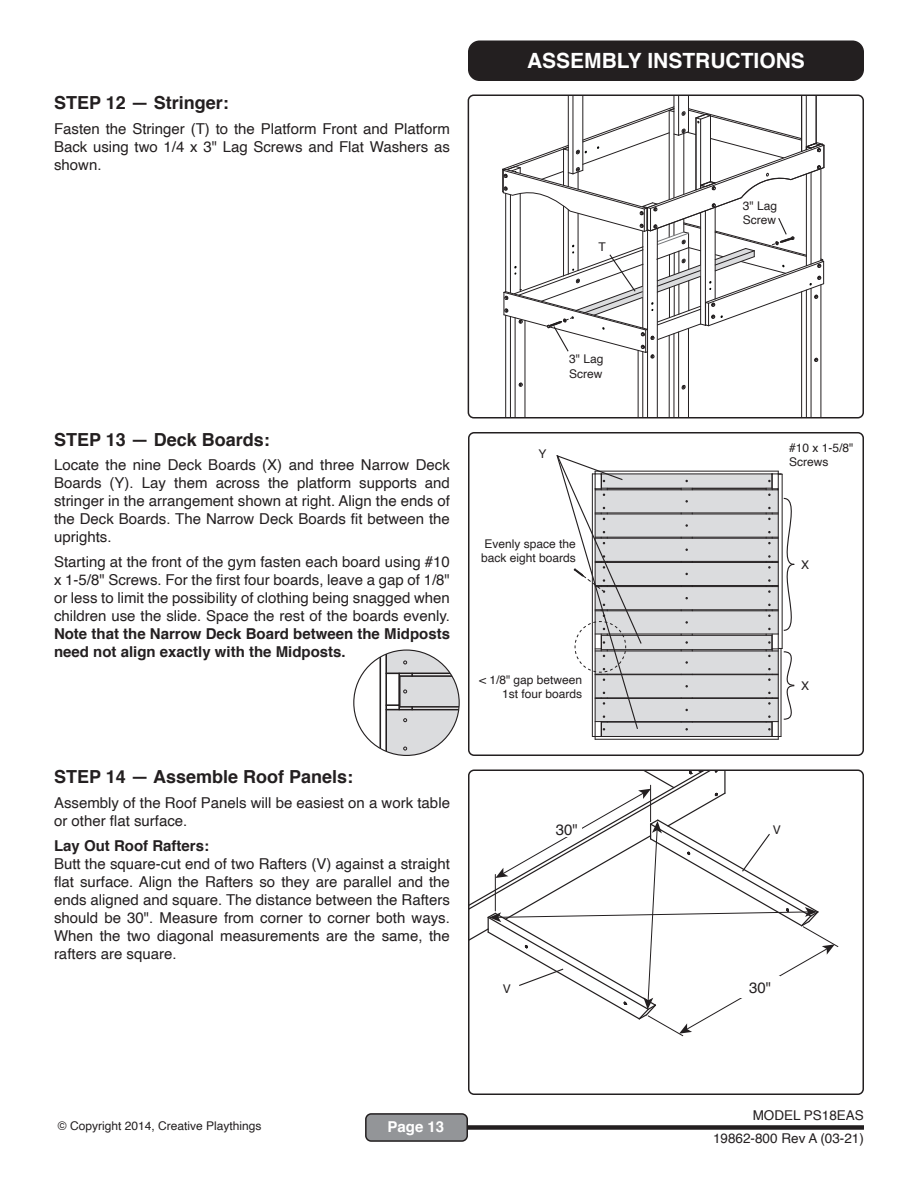
<style>
.page{position:relative;width:918px;height:1188px;background:#fff}
.page>*{position:absolute;margin:0;border:0;box-sizing:border-box;transform-origin:0 0}
.t1{font:700 21px "Helvetica";color:#fff}
.t2{font:700 18px "Helvetica";color:#231f20}
.t3{font:15px/18px "Helvetica";color:#231f20;text-align:justify}
.t4{font:700 15px/18px "Helvetica";color:#231f20}
.t5{font:700 15px "Helvetica";color:#fff}
.t6{font:13.5px/23.7px "Helvetica";color:#231f20;text-align:right}
.t7{font:12px/14.4px "Helvetica";color:#231f20}
</style>
<div class="page">
<div style="left:469px;top:41px;width:394px;height:39px;background:#231f20;border-radius:11px"></div>
<div style="left:468px;top:40px;width:396px;height:41px;border:2px solid #231f20;border-radius:11px"></div>
<div style="left:446px;top:1125px;width:418px;height:5px;background:#231f20"></div>
<div style="left:366px;top:1114px;width:101px;height:27px;background:#939598;border-radius:5px"></div>
<div style="left:365px;top:1113px;width:103px;height:29px;border:2px solid #231f20;border-radius:5px"></div>
<div style="left:468px;top:770px;width:396px;height:325px;border:2px solid #231f20;border-radius:5px"></div>
<svg style="left:469px;top:770px;width:370px;height:267px"></svg>
<hr style="left:669px;top:336px;width:1px;height:82px;background:#231f20">
<hr style="left:678px;top:332px;width:1px;height:86px;background:#231f20">
<hr style="left:688px;top:328px;width:1px;height:90px;background:#231f20">
<hr style="left:674px;top:334px;width:1px;height:84px;background:#231f20">
<hr style="left:806px;top:290px;width:1px;height:128px;background:#231f20">
<hr style="left:801px;top:292px;width:1px;height:126px;background:#231f20">
<hr style="left:821px;top:285px;width:1px;height:133px;background:#231f20">
<hr style="left:811px;top:288px;width:1px;height:130px;background:#231f20">
<hr style="left:510px;top:316px;width:1px;height:102px;background:#231f20">
<hr style="left:505px;top:315px;width:1px;height:103px;background:#231f20">
<hr style="left:515px;top:318px;width:1px;height:100px;background:#231f20">
<hr style="left:525px;top:320px;width:1px;height:98px;background:#231f20">
<hr style="left:638px;top:350px;width:1px;height:68px;background:#231f20">
<hr style="left:647px;top:208px;width:1px;height:210px;background:#231f20">
<hr style="left:642px;top:352px;width:1px;height:66px;background:#231f20">
<svg style="left:682px;top:385px;width:4px;height:4px"></svg>
<svg style="left:519px;top:383px;width:4px;height:4px"></svg>
<hr style="left:657px;top:228px;width:1px;height:190px;background:#231f20">
<div style="left:468px;top:94px;width:396px;height:324px;border:2px solid #231f20;border-radius:5px"></div>
<div style="left:601px;top:474px;width:171px;height:14px;background:#dbdcde"></div>
<div style="left:601px;top:635px;width:171px;height:14px;background:#dbdcde"></div>
<div style="left:601px;top:722px;width:171px;height:14px;background:#dbdcde"></div>
<div style="left:595px;top:490px;width:183px;height:23px;background:#dbdcde"></div>
<div style="left:595px;top:514px;width:183px;height:23px;background:#dbdcde"></div>
<div style="left:595px;top:538px;width:183px;height:23px;background:#dbdcde"></div>
<div style="left:595px;top:562px;width:183px;height:23px;background:#dbdcde"></div>
<div style="left:595px;top:587px;width:183px;height:23px;background:#dbdcde"></div>
<div style="left:595px;top:611px;width:183px;height:23px;background:#dbdcde"></div>
<div style="left:595px;top:651px;width:183px;height:23px;background:#dbdcde"></div>
<div style="left:595px;top:675px;width:183px;height:23px;background:#dbdcde"></div>
<div style="left:595px;top:698px;width:183px;height:24px;background:#dbdcde"></div>
<hr style="left:595px;top:721px;width:183px;height:1px;background:#231f20">
<hr style="left:592px;top:736px;width:189px;height:1px;background:#231f20">
<hr style="left:778px;top:634px;width:1px;height:105px;background:#231f20">
<hr style="left:595px;top:739px;width:183px;height:1px;background:#231f20">
<hr style="left:595px;top:489px;width:1px;height:250px;background:#231f20">
<hr style="left:595px;top:471px;width:183px;height:1px;background:#231f20">
<hr style="left:601px;top:474px;width:171px;height:1px;background:#231f20">
<hr style="left:595px;top:651px;width:183px;height:1px;background:#231f20">
<hr style="left:595px;top:674px;width:183px;height:1px;background:#231f20">
<hr style="left:595px;top:698px;width:183px;height:1px;background:#231f20">
<hr style="left:595px;top:610px;width:183px;height:1px;background:#231f20">
<hr style="left:595px;top:634px;width:183px;height:1px;background:#231f20">
<hr style="left:601px;top:649px;width:171px;height:1px;background:#231f20">
<hr style="left:601px;top:635px;width:171px;height:1px;background:#231f20">
<hr style="left:595px;top:585px;width:183px;height:1px;background:#231f20">
<hr style="left:595px;top:562px;width:183px;height:1px;background:#231f20">
<hr style="left:595px;top:538px;width:183px;height:1px;background:#231f20">
<hr style="left:595px;top:561px;width:183px;height:1px;background:#231f20">
<hr style="left:595px;top:514px;width:183px;height:1px;background:#231f20">
<hr style="left:595px;top:537px;width:183px;height:1px;background:#231f20">
<hr style="left:595px;top:489px;width:183px;height:1px;background:#231f20">
<hr style="left:595px;top:513px;width:183px;height:1px;background:#231f20">
<hr style="left:601px;top:488px;width:171px;height:1px;background:#231f20">
<hr style="left:601px;top:722px;width:171px;height:1px;background:#231f20">
<hr style="left:595px;top:586px;width:183px;height:1px;background:#231f20">
<hr style="left:595px;top:609px;width:183px;height:1px;background:#231f20">
<svg style="left:681px;top:722px;width:12px;height:8px"></svg>
<div style="left:468px;top:432px;width:396px;height:324px;border:2px solid #231f20;border-radius:5px"></div>
<svg style="left:766px;top:471px;width:29px;height:266px"></svg>
<div style="left:400px;top:676px;width:59px;height:30px;background:#dbdcde"></div>
<svg style="left:387px;top:650px;width:64px;height:23px"></svg>
<svg style="left:387px;top:710px;width:72px;height:45px;fill:#dbdcde"></svg>
<hr style="left:379px;top:650px;width:2px;height:105px;background:#231f20">
<hr style="left:385px;top:650px;width:2px;height:105px;background:#231f20">
<hr style="left:398px;top:673px;width:2px;height:32px;background:#231f20">
<svg style="left:387px;top:704px;width:13px;height:5px"></svg>
<hr style="left:386px;top:709px;width:73px;height:1px;background:#231f20">
<hr style="left:386px;top:673px;width:73px;height:1px;background:#231f20">
<hr style="left:400px;top:706px;width:59px;height:2px;background:#231f20">
<hr style="left:400px;top:675px;width:59px;height:2px;background:#231f20">
<hr style="left:399px;top:676px;width:2px;height:31px;background:#231f20">
<svg style="left:403px;top:661px;width:4px;height:3px"></svg>
<svg style="left:403px;top:718px;width:4px;height:4px"></svg>
<svg style="left:403px;top:747px;width:4px;height:3px"></svg>
<svg style="left:556px;top:455px;width:87px;height:282px"></svg>
<svg style="left:502px;top:95px;width:323px;height:267px"></svg>
<p class="t2" style="left:54px;top:88px;width:176px">STEP 12 — Stringer:</p>
<p class="t3" style="left:54px;top:120px;width:397px">Fasten the Stringer (T) to the Platform Front and Platform Back using two 1/4 x 3" Lag Screws and Flat Washers as shown.</p>
<h1 class="t1" style="left:527px;top:44px;width:279px">ASSEMBLY INSTRUCTIONS</h1>
<p class="t7" style="left:599px;top:240px;width:9px">T</p>
<p class="t7" style="left:743px;top:199px;width:36px">3" Lag<br>Screw</p>
<p class="t2" style="left:54px;top:425px;width:217px">STEP 13 — Deck Boards:</p>
<p class="t3" style="left:54px;top:456px;width:397px">Locate the nine Deck Boards (X) and three Narrow Deck Boards (Y). Lay them across the platform supports and stringer in the arrangement shown at right. Align the ends of the Deck Boards. The Narrow Deck Boards fit between the uprights.</p>
<p class="t3" style="left:54px;top:553px;width:397px">Starting at the front of the gym fasten each board using #10 x 1-5/8" Screws. For the first four boards, leave a gap of 1/8" or less to limit the possibility of clothing being snagged when children use the slide. Space the rest of the boards evenly.</p>
<p class="t4" style="left:54px;top:625px;width:398px">Note that the Narrow Deck Board between the Midposts need not align exactly with the Midposts.</p>
<p class="t2" style="left:54px;top:762px;width:301px">STEP 14 — Assemble Roof Panels:</p>
<p class="t3" style="left:54px;top:794px;width:398px">Assembly of the Roof Panels will be easiest on a work table or other flat surface.</p>
<p class="t4" style="left:54px;top:836px;width:157px">Lay Out Roof Rafters:</p>
<p class="t3" style="left:54px;top:855px;width:397px">Butt the square-cut end of two Rafters (V) against a straight flat surface. Align the Rafters so they are parallel and the ends aligned and square. The distance between the Rafters should be 30". Measure from corner to corner both ways.<br>When the two diagonal measurements are the same, the rafters are square.</p>
<p class="t7" style="left:569px;top:352px;width:36px">3" Lag<br>Screw</p>
<p class="t7" style="left:538px;top:447px;width:10px">Y</p>
<p class="t7" style="left:789px;top:441px;width:66px">#10 x 1-5/8"<br>Screws</p>
<p class="t7" style="left:481px;top:537px;width:96px">Evenly space the back eight boards</p>
<p class="t7" style="left:479px;top:673px;width:104px;text-align:right">&lt; 1/8" gap between<br>1st four boards</p>
<p class="t7" style="left:801px;top:558px;width:10px">X</p>
<p class="t7" style="left:801px;top:679px;width:10px">X</p>
<p class="t3" style="left:556px;top:821px;width:24px">30"</p>
<p class="t7" style="left:773px;top:823px;width:10px">V</p>
<p class="t7" style="left:503px;top:982px;width:10px">V</p>
<p class="t3" style="left:749px;top:980px;width:24px">30"</p>
<p class="t7" style="left:58px;top:1119px;width:205px">© Copyright 2014, Creative Playthings</p>
<p class="t5" style="left:388px;top:1115px;width:58px">Page 13</p>
<p class="t6" style="left:713px;top:1103px;width:152px">MODEL PS18EAS<br>19862-800 Rev A (03-21)</p>
</div>
